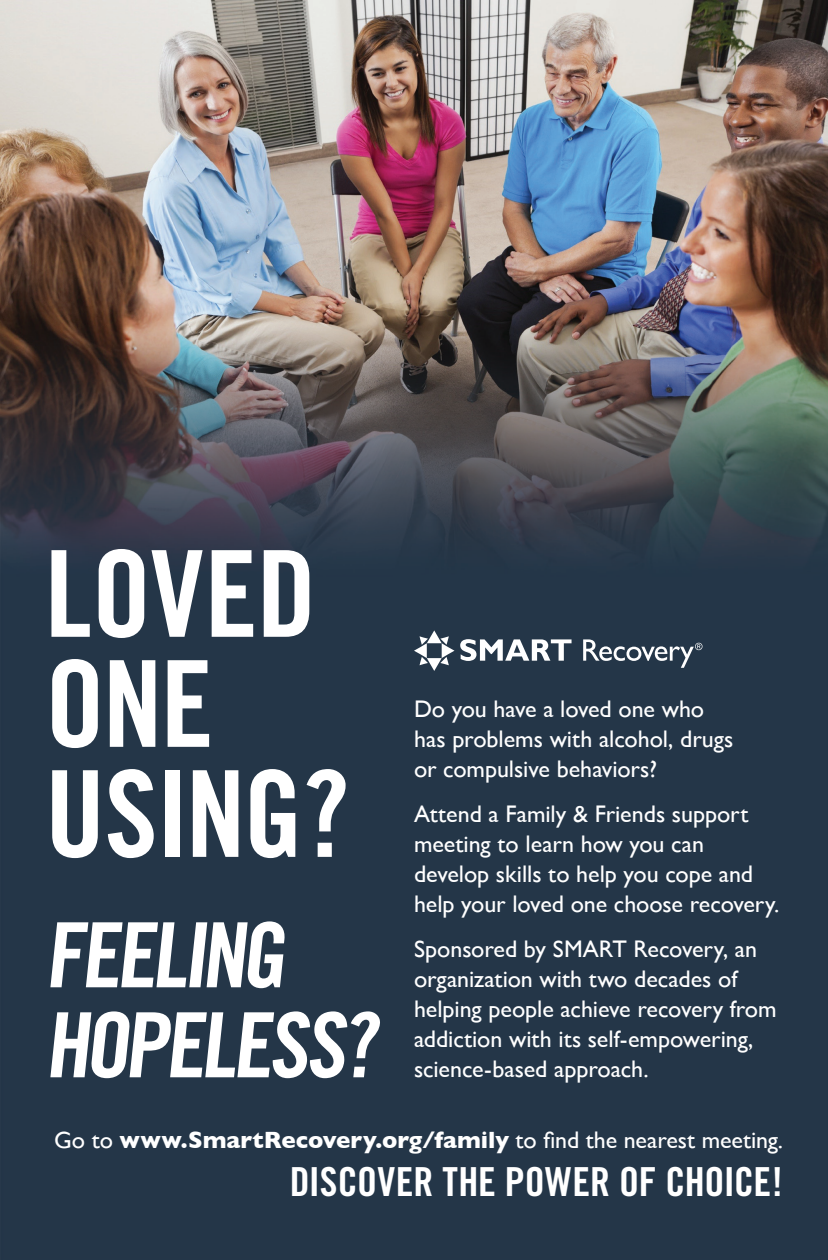
<style>
.page{position:relative;width:828px;height:1260px;background:#fff}
.page>*{position:absolute;margin:0;border:0;box-sizing:border-box;transform-origin:0 0}
.t1{font:120px/110px "Trade Gothic Bold Cond Twenty";letter-spacing:-.015em;color:#fff}
.t2{font:90px/90px "Trade Gothic Bold Cond Twenty";color:#fff}
.t3{font:40px "Trade Gothic Bold Cond Twenty";letter-spacing:-.005em;color:#fff}
.t4{font:24px/30px "Gill Sans";letter-spacing:-.005em;color:#fff}
.s1{font-weight:700}
</style>
<div class="page">
<img style="left:0;top:0;width:828px;height:1260px">
<svg style="left:460px;top:639px;width:112px;height:22px"></svg>
<svg style="left:583px;top:639px;width:119px;height:29px;background:#546270"></svg>
<svg style="left:414px;top:630px;width:40px;height:41px"></svg>
<h1 class="t1" style="left:45px;top:538px;width:306px">LOVED<br>ONE<br>USING?</h1>
<h2 class="t2" style="left:45px;top:910px;width:345px">FEELING<br>HOPELESS?</h2>
<p class="t4" style="left:414px;top:694px;width:321px">Do you have a loved one who has problems with alcohol, drugs or compulsive behaviors?</p>
<p class="t4" style="left:414px;top:799px;width:367px">Attend a Family &amp; Friends support meeting to learn how you can develop skills to help you cope and help your loved one choose recovery.</p>
<p class="t4" style="left:414px;top:934px;width:364px">Sponsored by SMART Recovery, an organization with two decades of helping people achieve recovery from addiction with its self‑empowering, science-based approach.</p>
<p class="t4" style="left:54px;top:1125px;width:730px">Go to <span class="s1">www.SmartRecovery.org/family</span> to find the nearest meeting.</p>
<h3 class="t3" style="left:290px;top:1157px;width:495px">DISCOVER THE POWER OF CHOICE!</h3>
</div>
